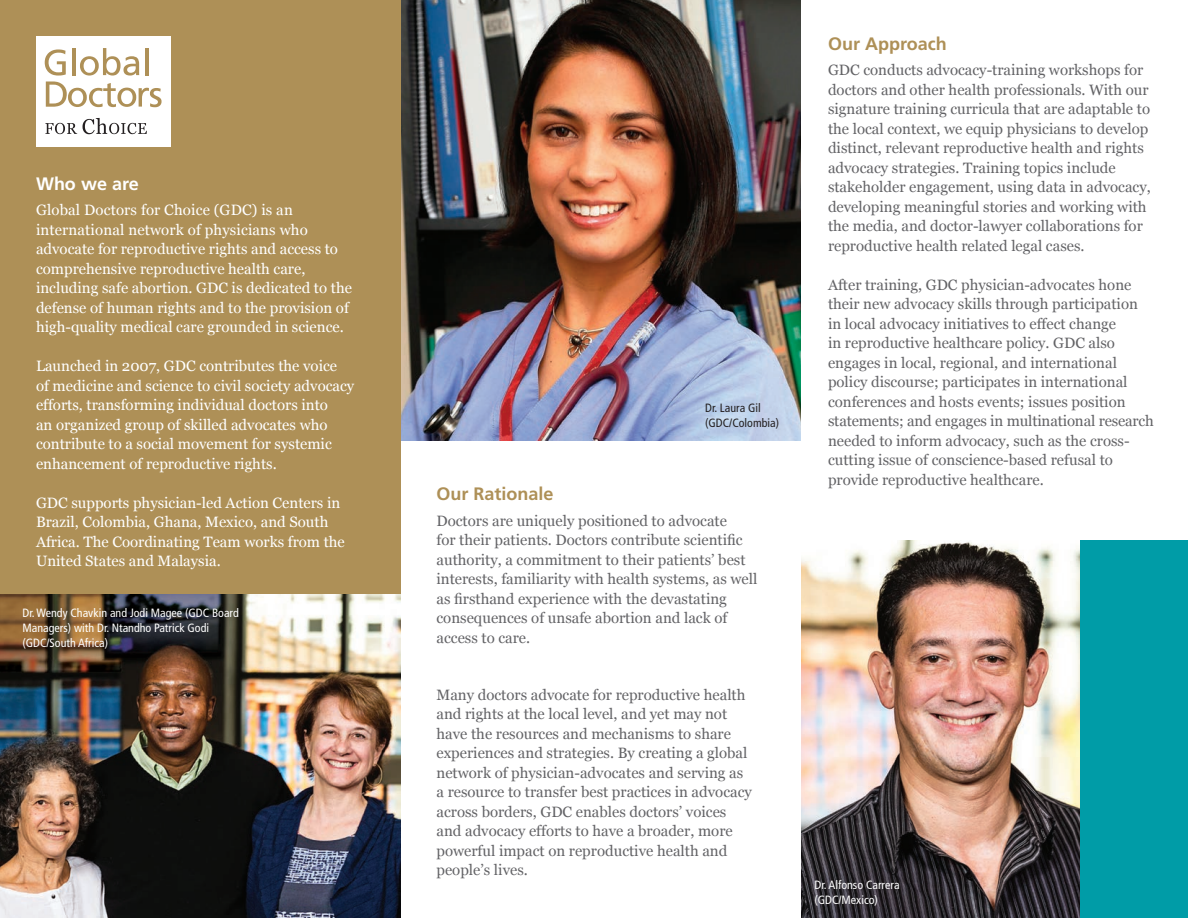
<style>
.page{position:relative;width:1188px;height:918px;background:#fff}
.page>*{position:absolute;margin:0;border:0;box-sizing:border-box;transform-origin:0 0}
.t1{font:700 18px "Frutiger";color:#ae9057}
.t2{font:700 18px "Frutiger";color:#fff}
.t3{font:15px/19.5px "Georgia";color:#636366}
.t4{font:15px/19.5px "Georgia";color:#fff}
.t5{font:condensed 12px/15px "Frutiger";color:#fff}
.t6{font:condensed 12px/15px "Frutiger";color:#231f20}
</style>
<div class="page">
<img style="left:400px;top:0;width:401px;height:441px">
<img style="left:801px;top:540px;width:279px;height:378px">
<div style="left:0;top:0;width:400px;height:918px;background:#ae9057"></div>
<div style="left:36px;top:36px;width:135px;height:110px;background:#fff"></div>
<svg style="left:45px;top:123px;width:32px;height:11px"></svg>
<svg style="left:83px;top:118px;width:64px;height:16px"></svg>
<svg style="left:45px;top:48px;width:117px;height:59px"></svg>
<div style="left:1080px;top:540px;width:108px;height:378px;background:#009ca7"></div>
<img style="left:0;top:594px;width:400px;height:324px">
<p class="t2" style="left:36px;top:173px;width:104px">Who we are</p>
<p class="t4" style="left:36px;top:200px;width:318px">Global Doctors for Choice (GDC) is an international network of physicians who advocate for reproductive rights and access to comprehensive reproductive health care, including safe abortion. GDC is dedicated to the defense of human rights and to the provision of high-quality medical care grounded in science.</p>
<p class="t4" style="left:36px;top:356px;width:320px">Launched in 2007, GDC contributes the voice<br>of medicine and science to civil society advocacy efforts, transforming individual doctors into<br>an organized group of skilled advocates who contribute to a social movement for systemic enhancement of reproductive rights.</p>
<p class="t4" style="left:36px;top:493px;width:310px">GDC supports physician-led Action Centers in Brazil, Colombia, Ghana, Mexico, and South Africa. The Coordinating Team works from the United States and Malaysia.</p>
<p class="t5" style="left:22px;top:605px;width:218px">Dr. Wendy Chavkin and Jodi Magee (GDC Board<br>Managers) with Dr. Ntandho Patrick Godi (GDC/South Africa)</p>
<p class="t6" style="left:705px;top:401px;width:75px">Dr. Laura Gil (GDC/Colombia)</p>
<p class="t1" style="left:436px;top:483px;width:119px">Our Rationale</p>
<p class="t3" style="left:436px;top:511px;width:322px">Doctors are uniquely positioned to advocate<br>for their patients. Doctors contribute scientific authority, a commitment to their patients’ best interests, familiarity with health systems, as well as firsthand experience with the devastating consequences of unsafe abortion and lack of access to care.</p>
<p class="t3" style="left:436px;top:685px;width:317px">Many doctors advocate for reproductive health and rights at the local level, and yet may not have the resources and mechanisms to share experiences and strategies. By creating a global network of physician-advocates and serving as a resource to transfer best practices in advocacy across borders, GDC enables doctors’ voices and advocacy efforts to have a broader, more powerful impact on reproductive health and people’s lives.</p>
<p class="t1" style="left:828px;top:33px;width:120px">Our Approach</p>
<p class="t3" style="left:828px;top:61px;width:324px">GDC conducts advocacy-training workshops for doctors and other health professionals. With our signature training curricula that are adaptable to the local context, we equip physicians to develop distinct, relevant reproductive health and rights advocacy strategies. Training topics include stakeholder engagement, using data in advocacy, developing meaningful stories and working with the media, and doctor-lawyer collaborations for reproductive health related legal cases.</p>
<p class="t3" style="left:828px;top:275px;width:328px">After training, GDC physician-advocates hone their new advocacy skills through participation in local advocacy initiatives to effect change<br>in reproductive healthcare policy. GDC also engages in local, regional, and international policy discourse; participates in international conferences and hosts events; issues position statements; and engages in multinational research needed to inform advocacy, such as the cross&shy;cutting issue of conscience-based refusal to provide reproductive healthcare.</p>
<p class="t5" style="left:814px;top:877px;width:87px">Dr. Alfonso Carrera (GDC/Mexico)</p>
</div>
